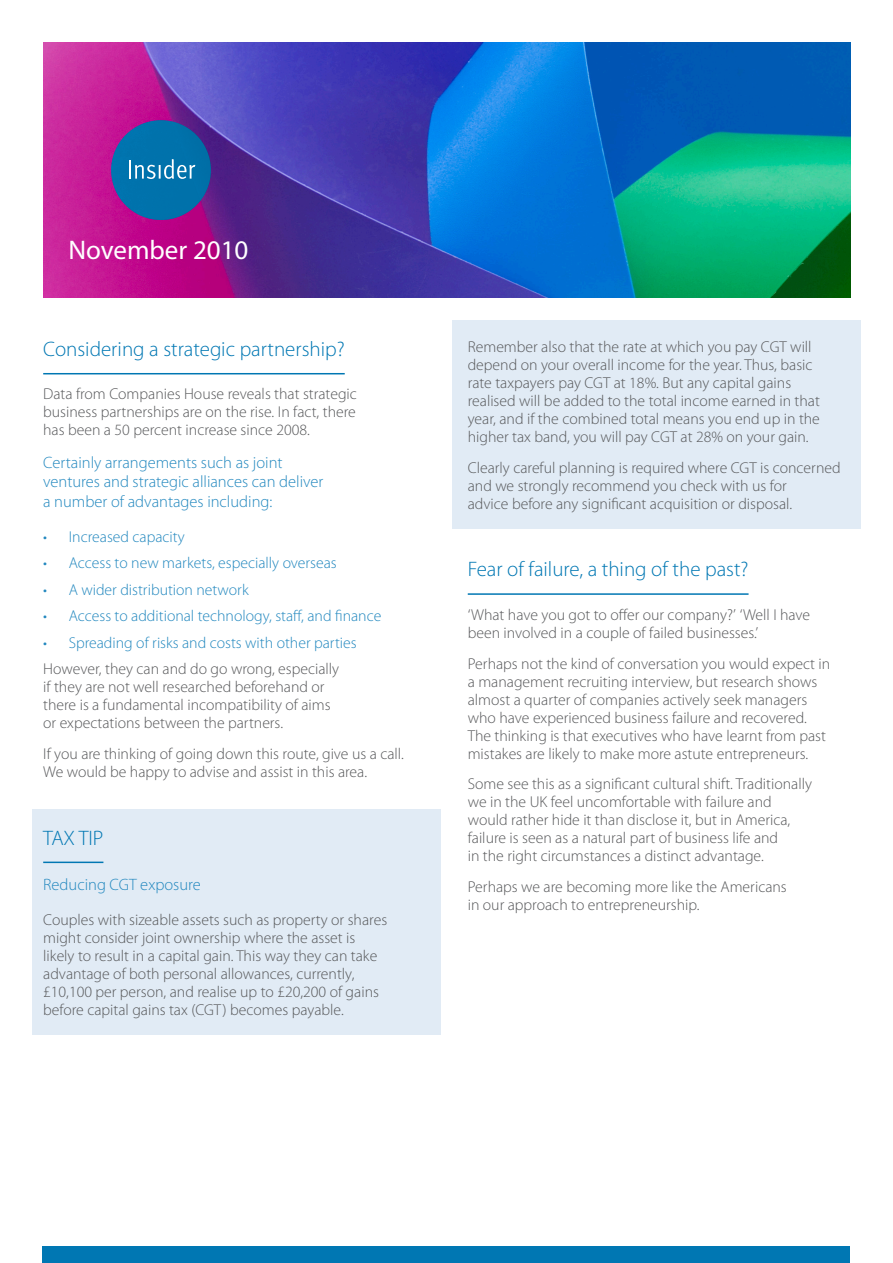
<style>
.page{position:relative;width:893px;height:1263px;background:#fff}
.page>*{position:absolute;margin:0;border:0;box-sizing:border-box;transform-origin:0 0}
.t1{font:27px "Myriad Pro";color:#fff}
._2nd_title{font:300 21px "Myriad Pro";color:#0077b3}
.Sub_paragraph{font:300 16.5px/19.5px "Myriad Pro";color:#2388bf}
.Text{font:300 15.75px/18px "Myriad Pro";color:#57585a}
.bulleted_list{font:300 15.75px "Myriad Pro";color:#2388bf}
</style>
<div class="page">
<div style="left:453px;top:320px;width:408px;height:209px;background:#e1ebf5"></div>
<div style="left:32px;top:809px;width:408px;height:226px;background:#e1ebf5"></div>
<div style="left:43px;top:1246px;width:807px;height:17px;background:#0077b3"></div>
<hr style="left:43px;top:373px;width:302px;height:1px;background:#0077b3">
<hr style="left:43px;top:861px;width:60px;height:2px;background:#0077b3">
<hr style="left:468px;top:593px;width:281px;height:2px;background:#0077b3">
<img style="left:43px;top:43px;width:807px;height:255px">
<div style="left:111px;top:120px;width:100px;height:100px;background:#0072ab;border-radius:50%"></div>
<svg style="left:129px;top:159px;width:66px;height:20px"></svg>
<p class="t1" style="left:68px;top:233px;width:182px">November 2010</p>
<p class="_2nd_title" style="left:43px;top:337px;width:303px">Considering a strategic partnership?</p>
<p class="Text" style="left:43px;top:385px;width:315px;text-align:justify">Data from Companies House reveals that strategic business partnerships are on the rise. In fact, there has been a 50 percent increase since 2008.</p>
<p class="Sub_paragraph" style="left:43px;top:453px;width:282px">Certainly arrangements such as joint ventures and strategic alliances can deliver a number of advantages including:</p>
<p class="bulleted_list" style="left:43px;top:528px;width:143px">• Increased capacity</p>
<p class="bulleted_list" style="left:43px;top:554px;width:295px">• Access to new markets, especially overseas</p>
<p class="bulleted_list" style="left:43px;top:581px;width:207px">• A wider distribution network</p>
<p class="bulleted_list" style="left:43px;top:607px;width:340px">• Access to additional technology, staff, and finance</p>
<p class="bulleted_list" style="left:43px;top:634px;width:315px">• Spreading of risks and costs with other parties</p>
<p class="Text" style="left:43px;top:660px;width:297px">However, they can and do go wrong, especially if they are not well researched beforehand or there is a fundamental incompatibility of aims or expectations between the partners.</p>
<p class="Text" style="left:43px;top:745px;width:362px">If you are thinking of going down this route, give us a call.<br>We would be happy to advise and assist in this area.</p>
<p class="_2nd_title" style="left:43px;top:826px;width:62px">TAX TIP</p>
<p class="Sub_paragraph" style="left:43px;top:875px;width:159px">Reducing CGT exposure</p>
<p class="Text" style="left:43px;top:911px;width:345px">Couples with sizeable assets such as property or shares might consider joint ownership where the asset is likely to result in a capital gain. This way they can take advantage of both personal allowances, currently, £10,100 per person, and realise up to £20,200 of gains before capital gains tax (CGT) becomes payable.</p>
<p class="Text" style="left:468px;top:338px;width:354px">Remember also that the rate at which you pay CGT will depend on your overall income for the year. Thus, basic rate taxpayers pay CGT at 18%. But any capital gains realised will be added to the total income earned in that year, and if the combined total means you end up in the higher tax band, you will pay CGT at 28% on your gain.</p>
<p class="Text" style="left:468px;top:459px;width:374px">Clearly careful planning is required where CGT is concerned and we strongly recommend you check with us for<br>advice before any significant acquisition or disposal.</p>
<p class="_2nd_title" style="left:468px;top:558px;width:282px">Fear of failure, a thing of the past?</p>
<p class="Text" style="left:468px;top:606px;width:344px">‘What have you got to offer our company?’ ‘Well I have been involved in a couple of failed businesses.’</p>
<p class="Text" style="left:468px;top:655px;width:364px">Perhaps not the kind of conversation you would expect in a management recruiting interview, but research shows almost a quarter of companies actively seek managers who have experienced business failure and recovered.<br>The thinking is that executives who have learnt from past mistakes are likely to make more astute entrepreneurs.</p>
<p class="Text" style="left:468px;top:775px;width:346px">Some see this as a significant cultural shift. Traditionally we in the UK feel uncomfortable with failure and would rather hide it than disclose it, but in America, failure is seen as a natural part of business life and<br>in the right circumstances a distinct advantage.</p>
<p class="Text" style="left:468px;top:878px;width:321px">Perhaps we are becoming more like the Americans in our approach to entrepreneurship.</p>
</div>
